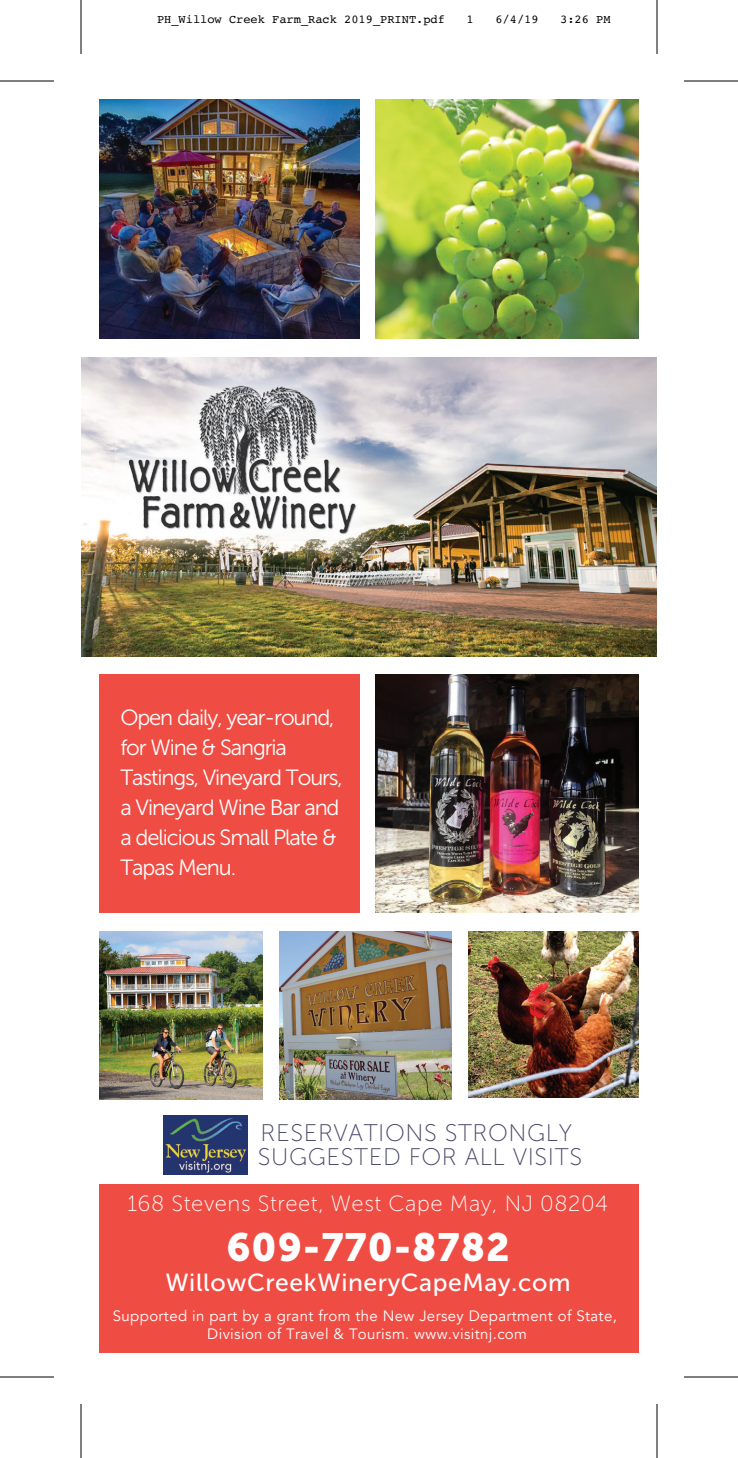
<style>
.page{position:relative;width:738px;height:1458px;background:#fff}
.page>*{position:absolute;margin:0;border:0;box-sizing:border-box;transform-origin:0 0}
.t1{font:39.2px "Museo Sans 900";letter-spacing:.025em;color:#fff}
.t2{font:24.6px "Museo Sans 500";letter-spacing:.025em;color:#fff}
.t3{font:24px/24px "Museo Sans 100";letter-spacing:.025em;color:#484766}
.t4{font:22px/30px "Museo Sans 300";letter-spacing:-.05em;color:#fff}
.t5{font:22px "Museo Sans 100";letter-spacing:.025em;color:#fff}
.t6{font:15px/18px "Avenir";letter-spacing:.025em;color:#fff;text-align:center}
.t7{font:12px "Courier";color:#000}
</style>
<div class="page">
<div style="left:99px;top:675px;width:260px;height:238px;background:#ef4d44"></div>
<div style="left:99px;top:1184px;width:540px;height:169px;background:#ef4d44"></div>
<img style="left:99px;top:100px;width:260px;height:238px">
<img style="left:376px;top:100px;width:263px;height:238px">
<img style="left:376px;top:674px;width:263px;height:239px">
<img style="left:81px;top:358px;width:576px;height:298px">
<img style="left:91px;top:357px;width:302px;height:43px">
<img style="left:350px;top:400px;width:43px;height:171px">
<img style="left:134px;top:538px;width:216px;height:33px">
<img style="left:116px;top:380px;width:245px;height:158px">
<img style="left:163px;top:1116px;width:84px;height:59px">
<img style="left:99px;top:931px;width:163px;height:168px">
<img style="left:279px;top:931px;width:173px;height:168px">
<img style="left:469px;top:931px;width:170px;height:167px">
<hr style="left:0;top:81px;width:54px;height:1px;background:#000">
<hr style="left:684px;top:81px;width:54px;height:1px;background:#000">
<hr style="left:0;top:1377px;width:54px;height:1px;background:#000">
<hr style="left:684px;top:1377px;width:54px;height:1px;background:#000">
<hr style="left:81px;top:0;width:1px;height:54px;background:#000">
<hr style="left:81px;top:1404px;width:1px;height:54px;background:#000">
<hr style="left:657px;top:0;width:1px;height:54px;background:#000">
<hr style="left:657px;top:1404px;width:1px;height:54px;background:#000">
<p class="t7" style="left:157px;top:10px;width:290px">PH_Willow Creek Farm_Rack 2019_PRINT.pdf</p>
<p class="t7" style="left:467px;top:10px;width:9px">1</p>
<p class="t7" style="left:495px;top:10px;width:45px">6/4/19</p>
<p class="t7" style="left:560px;top:10px;width:52px">3:26 PM</p>
<p class="t4" style="left:120px;top:703px;width:224px">Open daily, year-round, for Wine &amp; Sangria<br>Tastings, Vineyard Tours, a Vineyard Wine Bar and a delicious Small Plate &amp;<br>Tapas Menu.</p>
<p class="t3" style="left:258px;top:1121px;width:326px">RESERVATIONS STRONGLY<br>SUGGESTED FOR ALL VISITS</p>
<p class="t5" style="left:127px;top:1191px;width:482px">168 Stevens Street, West Cape May, NJ 08204</p>
<h1 class="t1" style="left:226px;top:1225px;width:285px">609-770-8782</h1>
<p class="t2" style="left:165px;top:1269px;width:407px">WillowCreekWineryCapeMay.com</p>
<p class="t6" style="left:113px;top:1307px;width:506px">Supported in part by a grant from the New Jersey Department of State,<br>Division of Travel &amp; Tourism. www.visitnj.com</p>
</div>
